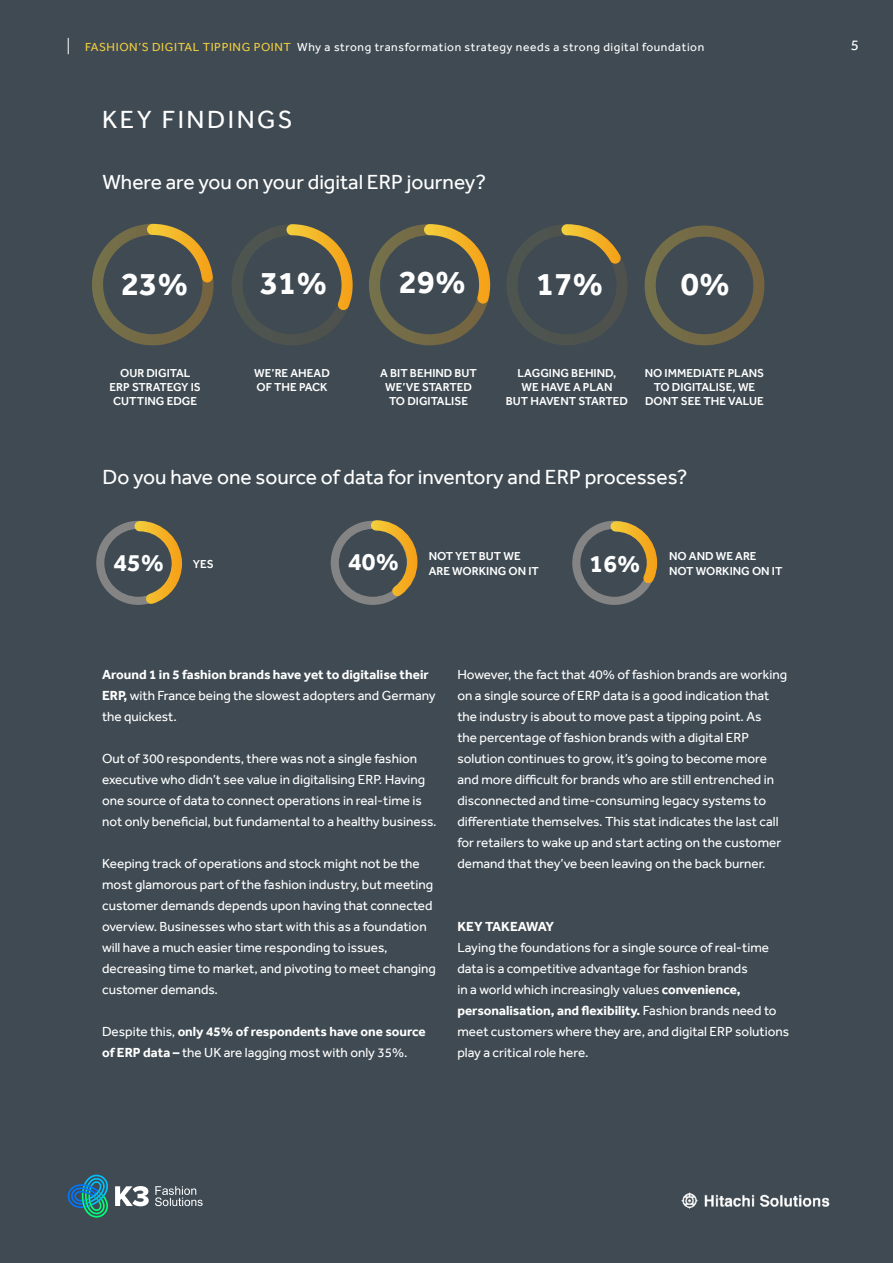
<style>
.page{position:relative;width:893px;height:1263px;background:#3f4a52}
.page>*{position:absolute;margin:0;border:0;box-sizing:border-box;transform-origin:0 0}
.t1{font:700 33.45px "Effra";color:#fff}
.t2{font:25.5px "Effra";letter-spacing:.1em;color:#fff}
.t3{font:700 25.2px "Effra";color:#fff}
.t4{font:21px "Effra";color:#fff}
.t5{font:15px "Effra";color:#fff}
.t6{font:13.5px/21px "Effra";color:#fff}
.t7{font:700 13.5px "Effra";color:#fff}
.t8{font:12px "Effra";letter-spacing:.05em;color:#fff}
.t9{font:500 11.85px/14.2px "Effra";color:#fff;text-align:center}
.s1{color:#f3d03e}
.s2{font-weight:700}
</style>
<div class="page">
<svg style="left:92px;top:224px;width:122px;height:121px"></svg>
<svg style="left:232px;top:224px;width:121px;height:121px"></svg>
<svg style="left:369px;top:224px;width:121px;height:121px"></svg>
<svg style="left:507px;top:224px;width:120px;height:121px"></svg>
<svg style="left:645px;top:225px;width:119px;height:120px"></svg>
<svg style="left:96px;top:520px;width:86px;height:85px"></svg>
<svg style="left:331px;top:520px;width:87px;height:85px"></svg>
<svg style="left:572px;top:520px;width:86px;height:85px"></svg>
<svg style="left:115px;top:1186px;width:34px;height:20px"></svg>
<svg style="left:67px;top:1174px;width:41px;height:43px"></svg>
<svg style="left:155px;top:1186px;width:48px;height:20px"></svg>
<svg style="left:68px;top:38px;width:1px;height:16px"></svg>
<img style="left:681px;top:1192px;width:149px;height:17px">
<p class="t8" style="left:85px;top:39px;width:621px"><span class="s1">FASHION’S DIGITAL TIPPING POINT</span> Why a strong transformation strategy needs a strong digital foundation</p>
<h2 class="t2" style="left:102px;top:105px;width:192px">KEY FINDINGS</h2>
<h3 class="t4" style="left:103px;top:170px;width:385px">Where are you on your digital ERP journey?</h3>
<h1 class="t1" style="left:121px;top:263px;width:69px">23%</h1>
<p class="t9" style="left:110px;top:366px;width:93px">OUR DIGITAL<br>ERP STRATEGY IS<br>CUTTING EDGE</p>
<h1 class="t1" style="left:260px;top:263px;width:69px">31%</h1>
<h1 class="t1" style="left:399px;top:261px;width:69px">29%</h1>
<h1 class="t1" style="left:536px;top:264px;width:69px">17%</h1>
<h1 class="t1" style="left:681px;top:263px;width:51px">0%</h1>
<p class="t9" style="left:254px;top:366px;width:77px;text-align:left">WE’RE AHEAD<br>OF THE PACK</p>
<p class="t9" style="left:380px;top:366px;width:98px">A BIT BEHIND BUT<br>WE’VE STARTED<br>TO DIGITALISE</p>
<p class="t9" style="left:506px;top:366px;width:124px">LAGGING BEHIND,<br>WE HAVE A PLAN<br>BUT HAVENT STARTED</p>
<p class="t9" style="left:645px;top:366px;width:121px">NO IMMEDIATE PLANS<br>TO DIGITALISE, WE<br>DONT SEE THE VALUE</p>
<h3 class="t4" style="left:103px;top:464px;width:587px">Do you have one source of data for inventory and ERP processes?</h3>
<p class="t9" style="left:193px;top:556px;width:23px">YES</p>
<p class="t9" style="left:429px;top:549px;width:112px;text-align:left">NOT YET BUT WE<br>ARE WORKING ON IT</p>
<p class="t9" style="left:669px;top:549px;width:115px;text-align:left">NO AND WE ARE<br>NOT WORKING ON IT</p>
<h3 class="t3" style="left:113px;top:547px;width:52px">45%</h3>
<h3 class="t3" style="left:348px;top:547px;width:52px">40%</h3>
<h3 class="t3" style="left:590px;top:548px;width:52px">16%</h3>
<p class="t6" style="left:102px;top:664px;width:335px"><span class="s2">Around 1 in 5 fashion brands have yet to digitalise their<br>ERP,</span> with France being the slowest adopters and Germany the quickest.</p>
<p class="t6" style="left:102px;top:748px;width:336px">Out of 300 respondents, there was not a single fashion executive who didn’t see value in digitalising ERP. Having one source of data to connect operations in real-time is not only beneficial, but fundamental to a healthy business.</p>
<p class="t6" style="left:102px;top:853px;width:335px">Keeping track of operations and stock might not be the most glamorous part of the fashion industry, but meeting customer demands depends upon having that connected overview. Businesses who start with this as a foundation will have a much easier time responding to issues, decreasing time to market, and pivoting to meet changing customer demands.</p>
<p class="t6" style="left:102px;top:1021px;width:325px">Despite this, <span class="s2">only 45% of respondents have one source of ERP data –</span> the UK are lagging most with only 35%.</p>
<p class="t6" style="left:457px;top:664px;width:331px">However, the fact that 40% of fashion brands are working on a single source of ERP data is a good indication that the industry is about to move past a tipping point. As<br>the percentage of fashion brands with a digital ERP solution continues to grow, it’s going to become more and more difficult for brands who are still entrenched in disconnected and time-consuming legacy systems to differentiate themselves. This stat indicates the last call for retailers to wake up and start acting on the customer demand that they’ve been leaving on the back burner.</p>
<p class="t7" style="left:457px;top:918px;width:98px">KEY TAKEAWAY</p>
<p class="t6" style="left:457px;top:937px;width:333px">Laying the foundations for a single source of real-time data is a competitive advantage for fashion brands<br>in a world which increasingly values <span class="s2">convenience, personalisation, and flexibility.</span> Fashion brands need to meet customers where they are, and digital ERP solutions play a critical role here.</p>
<p class="t5" style="left:851px;top:36px;width:10px">5</p>
</div>
